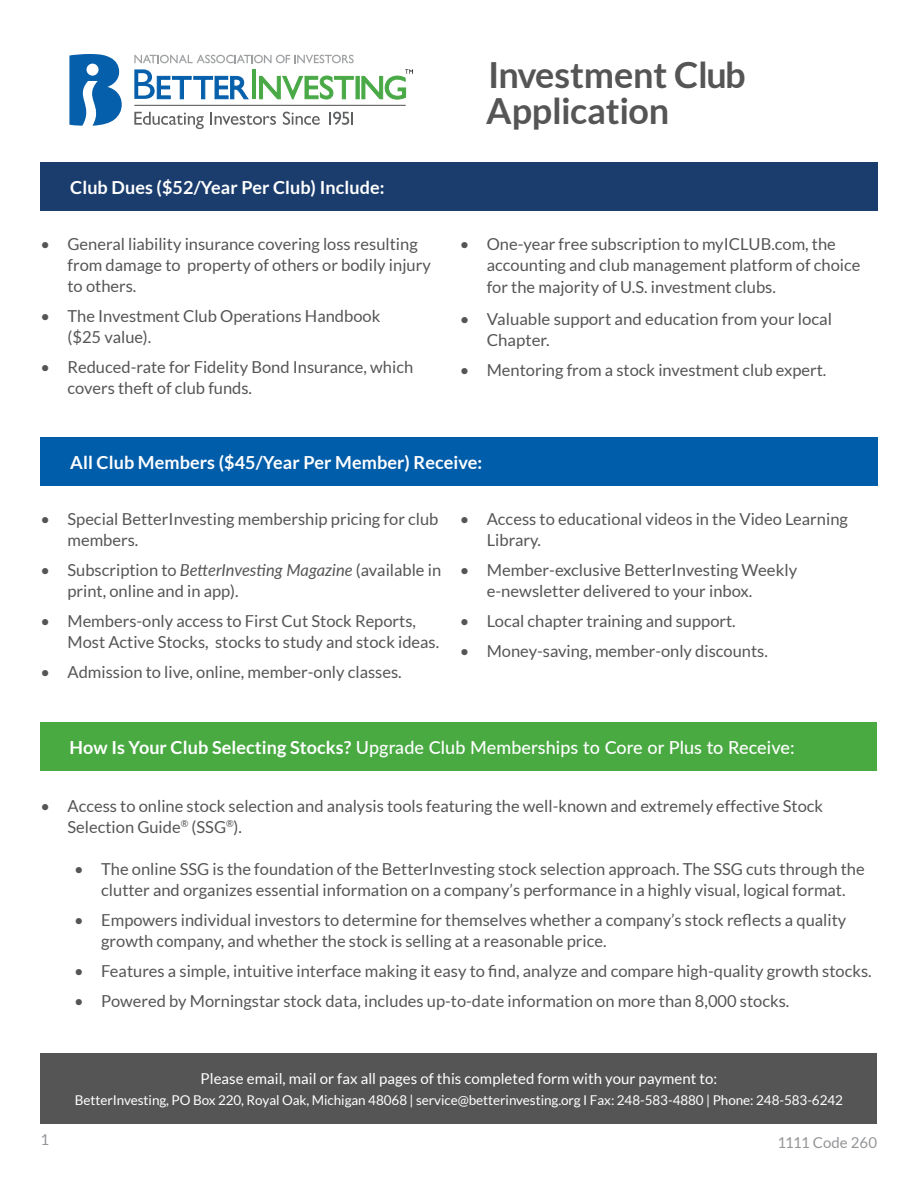
<style>
.page{position:relative;width:918px;height:1188px;background:#fff}
.page>*{position:absolute;margin:0;border:0;box-sizing:border-box;transform-origin:0 0}
.t1{font:700 36px/36px "Lato";letter-spacing:-.005em;color:#555}
.t2{font:700 18px "Lato";letter-spacing:.005em;color:#fff}
.t3{font:500 18px "Lato";letter-spacing:.005em;color:#fff}
.t4{font:16.5px/21px "Lato";color:#555}
.t5{font:15px "Lato";letter-spacing:.005em;color:#fff}
.t6{font:15px "Lato";letter-spacing:.005em;color:#939598}
.t7{font:13.5px "Lato";letter-spacing:-.005em;color:#fff}
.s1{font-style:italic}
.s2{font-weight:700}
</style>
<div class="page">
<div style="left:40px;top:162px;width:838px;height:49px;background:#1b3d6d"></div>
<svg style="left:69px;top:54px;width:53px;height:72px"></svg>
<hr style="left:134px;top:105px;width:272px;height:1px;background:#4e4e50">
<svg style="left:134px;top:69px;width:114px;height:30px"></svg>
<hr style="left:252px;top:69px;width:4px;height:30px;background:#4aa947">
<svg style="left:259px;top:76px;width:94px;height:23px"></svg>
<hr style="left:356px;top:76px;width:3px;height:23px;background:#4aa947">
<svg style="left:362px;top:69px;width:51px;height:30px"></svg>
<svg style="left:134px;top:112px;width:70px;height:17px"></svg>
<svg style="left:210px;top:112px;width:66px;height:13px"></svg>
<svg style="left:283px;top:112px;width:37px;height:13px"></svg>
<svg style="left:329px;top:112px;width:24px;height:13px"></svg>
<svg style="left:134px;top:55px;width:220px;height:8px"></svg>
<div style="left:40px;top:722px;width:837px;height:49px;background:#49aa42"></div>
<div style="left:40px;top:438px;width:838px;height:48px;background:#005daa"></div>
<div style="left:40px;top:1053px;width:838px;height:70px;background:#555"></div>
<p class="t2" style="left:70px;top:177px;width:316px">Club Dues ($52/Year Per Club) Include:</p>
<p class="t4" style="left:67px;top:233px;width:365px;text-indent:-27px">• General liability insurance covering loss resulting from damage to property of others or bodily injury to others.</p>
<p class="t4" style="left:67px;top:305px;width:314px;text-indent:-27px">• The Investment Club Operations Handbook ($25 value).</p>
<p class="t4" style="left:67px;top:356px;width:347px;text-indent:-27px">• Reduced-rate for Fidelity Bond Insurance, which covers theft of club funds.</p>
<h1 class="t1" style="left:486px;top:56px;width:261px">Investment Club<br>Application</h1>
<p class="t4" style="left:487px;top:233px;width:375px;text-indent:-27px">• One-year free subscription to myICLUB.com, the accounting and club management platform of choice</p>
<p class="t4" style="left:487px;top:276px;width:291px">for the majority of U.S. investment clubs.</p>
<p class="t4" style="left:487px;top:308px;width:347px;text-indent:-27px">• Valuable support and education from your local<br>Chapter.</p>
<p class="t4" style="left:460px;top:359px;width:368px">• Mentoring from a stock investment club expert.</p>
<p class="t2" style="left:70px;top:452px;width:414px">All Club Members ($45/Year Per Member) Receive:</p>
<p class="t4" style="left:67px;top:508px;width:373px;text-indent:-27px">• Special BetterInvesting membership pricing for club members.</p>
<p class="t4" style="left:67px;top:559px;width:375px;text-indent:-27px">• Subscription to <span class="s1">BetterInvesting Magazine</span> (available in print, online and in app).</p>
<p class="t4" style="left:67px;top:610px;width:373px;text-indent:-27px">• Members-only access to First Cut Stock Reports,<br>Most Active Stocks, stocks to study and stock ideas.</p>
<p class="t4" style="left:40px;top:661px;width:363px">• Admission to live, online, member-only classes.</p>
<p class="t4" style="left:487px;top:508px;width:363px;text-indent:-27px">• Access to educational videos in the Video Learning<br>Library.</p>
<p class="t4" style="left:487px;top:559px;width:312px;text-indent:-27px">• Member-exclusive BetterInvesting Weekly e-newsletter delivered to your inbox.</p>
<p class="t4" style="left:460px;top:610px;width:278px">• Local chapter training and support.</p>
<p class="t4" style="left:460px;top:640px;width:310px">• Money-saving, member-only discounts.</p>
<p class="t3" style="left:69px;top:735px;width:727px"><span class="s2">How Is Your Club Selecting Stocks?</span> Upgrade Club Memberships to Core or Plus to Receive:</p>
<p class="t4" style="left:67px;top:795px;width:757px;text-indent:-27px">• Access to online stock selection and analysis tools featuring the well-known and extremely effective Stock<br>Selection Guide<sup>®</sup> (SSG<sup>®</sup>).</p>
<p class="t4" style="left:74px;top:858px;width:792px;text-align:center">• The online SSG is the foundation of the BetterInvesting stock selection approach. The SSG cuts through the clutter and organizes essential information on a company’s performance in a highly visual, logical format.</p>
<p class="t4" style="left:101px;top:909px;width:747px;text-indent:-27px">• Empowers individual investors to determine for themselves whether a company’s stock reflects a quality growth company, and whether the stock is selling at a reasonable price.</p>
<p class="t4" style="left:74px;top:960px;width:799px">• Features a simple, intuitive interface making it easy to find, analyze and compare high-quality growth stocks.</p>
<p class="t4" style="left:74px;top:990px;width:717px">• Powered by Morningstar stock data, includes up-to-date information on more than 8,000 stocks.</p>
<p class="t5" style="left:201px;top:1070px;width:518px">Please email, mail or fax all pages of this completed form with your payment to:</p>
<p class="t7" style="left:75px;top:1092px;width:770px">BetterInvesting, PO Box 220, Royal Oak, Michigan 48068 | service@betterinvesting.org I Fax: 248-583-4880 | Phone: 248-583-6242</p>
<p class="t6" style="left:40px;top:1131px;width:10px">1</p>
<p class="t6" style="left:777px;top:1134px;width:101px">1111 Code 260</p>
</div>
